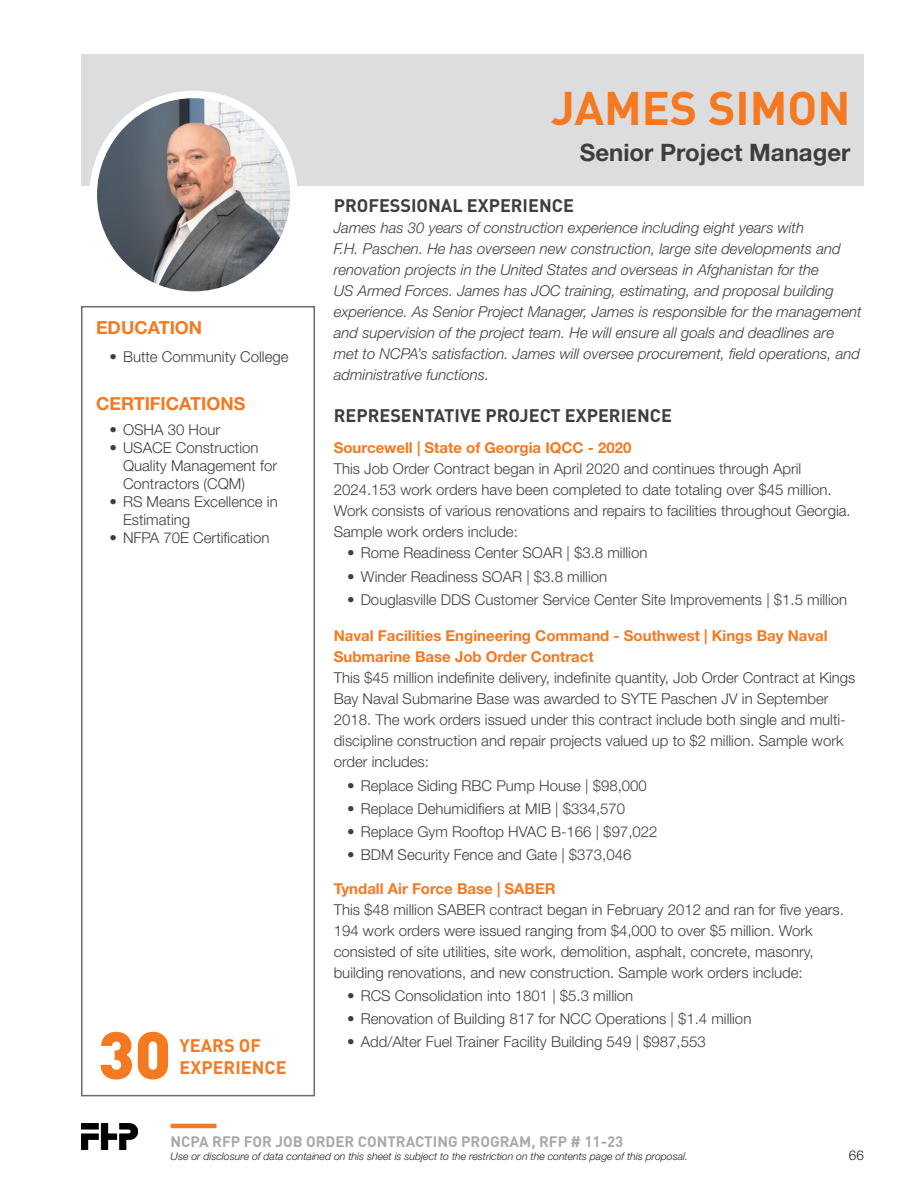
<style>
.page{position:relative;width:918px;height:1188px;background:#fff}
.page>*{position:absolute;margin:0;border:0;box-sizing:border-box;transform-origin:0 0}
.Years_Exp{font:900 66px "DIN";color:#f47921}
.Resume_Name{font:700 46.5px "DIN";color:#f47921}
.Resume_Title{font:700 24px "Helvetica Neue LT Std";color:#3e3e3f}
.Headers{font:700 18px "DIN";color:#3e3e3f}
.Side_Bar_Header{font:700 18px "Helvetica Neue LT Std";color:#f47921}
.Years_of_Experience{font:700 18px/21.6px "DIN";color:#f47921}
.Resume_Body_Copy{font:300 15px/21px "Helvetica Neue LT Std";color:#3e3e3f}
.Experience_Body_Copy{font:italic 300 15px/21px "Helvetica Neue LT Std";color:#3e3e3f}
.Project_Name{font:300 15px/21px "Helvetica Neue LT Std";color:#3e3e3f}
.Project_Name-2{font:700 15px/21px "Helvetica Neue LT Std";color:#f47921}
.t1{font:700 15px "DIN";color:#a8a9ad}
.t2{font:300 13.5px "Helvetica Neue LT Std";color:#231f20}
.t3{font:italic 300 10.5px "Helvetica Neue LT Std";color:#231f20}
.s1{font-weight:700;color:#f47921}
</style>
<div class="page">
<img style="left:81px;top:1124px;width:56px;height:26px">
<hr style="left:171px;top:1124px;width:46px;height:4px;background:#f47921">
<div style="left:81px;top:306px;width:234px;height:790px;border:2px solid #666d70"></div>
<div style="left:81px;top:54px;width:783px;height:132px;background:#dcdddf"></div>
<img style="left:93px;top:94px;width:201px;height:201px;border-radius:100px">
<div style="left:90px;top:91px;width:208px;height:208px;border:8px solid #fff;border-radius:50%"></div>
<p class="Side_Bar_Header" style="left:96px;top:316px;width:108px">EDUCATION</p>
<p class="Resume_Body_Copy" style="left:110px;top:345px;width:181px">• Butte Community College</p>
<p class="Side_Bar_Header" style="left:96px;top:393px;width:151px">CERTIFICATIONS</p>
<p class="Resume_Body_Copy" style="left:110px;top:419px;width:112px">• OSHA 30 Hour</p>
<p class="Resume_Body_Copy" style="left:123px;top:438px;width:156px;line-height:18px;text-indent:-14px">• USACE Construction<br>Quality Management for<br>Contractors (CQM)</p>
<p class="Resume_Body_Copy" style="left:123px;top:492px;width:156px;line-height:18px;text-indent:-14px">• RS Means Excellence in<br>Estimating</p>
<p class="Resume_Body_Copy" style="left:110px;top:527px;width:161px">• NFPA 70E Certification</p>
<p class="Years_Exp" style="left:98px;top:1011px;width:75px">30</p>
<p class="Years_of_Experience" style="left:180px;top:1034px;width:108px">YEARS OF<br>EXPERIENCE</p>
<p class="Resume_Name" style="left:551px;top:78px;width:301px">JAMES SIMON</p>
<p class="Resume_Title" style="left:580px;top:138px;width:272px">Senior Project Manager</p>
<p class="Headers" style="left:334px;top:194px;width:242px">PROFESSIONAL EXPERIENCE</p>
<p class="Experience_Body_Copy" style="left:334px;top:217px;width:529px">James has 30 years of construction experience including eight years with<br>F.H. Paschen. He has overseen new construction, large site developments and renovation projects in the United States and overseas in Afghanistan for the<br>US Armed Forces. James has JOC training, estimating, and proposal building experience. As Senior Project Manager, James is responsible for the management and supervision of the project team. He will ensure all goals and deadlines are met to NCPA’s satisfaction. James will oversee procurement, field operations, and administrative functions.</p>
<p class="Headers" style="left:334px;top:404px;width:340px">REPRESENTATIVE PROJECT EXPERIENCE</p>
<p class="Project_Name" style="left:334px;top:437px;width:519px"><span class="s1">Sourcewell | State of Georgia IQCC - 2020<br></span>This Job Order Contract began in April 2020 and continues through April 2024.153 work orders have been completed to date totaling over $45 million.<br>Work consists of various renovations and repairs to facilities throughout Georgia.<br>Sample work orders include:</p>
<p class="Resume_Body_Copy" style="left:347px;top:542px;width:302px">• Rome Readiness Center SOAR | $3.8 million</p>
<p class="Resume_Body_Copy" style="left:347px;top:565px;width:262px">• Winder Readiness SOAR | $3.8 million</p>
<p class="Resume_Body_Copy" style="left:347px;top:589px;width:501px">• Douglasville DDS Customer Service Center Site Improvements | $1.5 million</p>
<p class="Project_Name-2" style="left:334px;top:625px;width:496px">Naval Facilities Engineering Command - Southwest | Kings Bay Naval<br>Submarine Base Job Order Contract</p>
<p class="Resume_Body_Copy" style="left:334px;top:667px;width:523px">This $45 million indefinite delivery, indefinite quantity, Job Order Contract at Kings Bay Naval Submarine Base was awarded to SYTE Paschen JV in September 2018. The work orders issued under this contract include both single and multi&shy;discipline construction and repair projects valued up to $2 million. Sample work order includes:</p>
<p class="Resume_Body_Copy" style="left:347px;top:774px;width:301px">• Replace Siding RBC Pump House | $98,000</p>
<p class="Resume_Body_Copy" style="left:347px;top:798px;width:280px">• Replace Dehumidifiers at MIB | $334,570</p>
<p class="Resume_Body_Copy" style="left:347px;top:821px;width:312px">• Replace Gym Rooftop HVAC B-166 | $97,022</p>
<p class="Resume_Body_Copy" style="left:347px;top:844px;width:286px">• BDM Security Fence and Gate | $373,046</p>
<p class="Project_Name-2" style="left:334px;top:878px;width:223px">Tyndall Air Force Base | SABER</p>
<p class="Resume_Body_Copy" style="left:334px;top:899px;width:512px">This $48 million SABER contract began in February 2012 and ran for five years.<br>194 work orders were issued ranging from $4,000 to over $5 million. Work consisted of site utilities, site work, demolition, asphalt, concrete, masonry, building renovations, and new construction. Sample work orders include:</p>
<p class="Resume_Body_Copy" style="left:347px;top:985px;width:288px">• RCS Consolidation into 1801 | $5.3 million</p>
<p class="Resume_Body_Copy" style="left:347px;top:1008px;width:406px">• Renovation of Building 817 for NCC Operations | $1.4 million</p>
<p class="Resume_Body_Copy" style="left:347px;top:1031px;width:360px">• Add/Alter Fuel Trainer Facility Building 549 | $987,553</p>
<p class="t1" style="left:171px;top:1132px;width:454px">NCPA RFP FOR JOB ORDER CONTRACTING PROGRAM, RFP # 11-23</p>
<p class="t3" style="left:171px;top:1150px;width:519px">Use or disclosure of data contained on this sheet is subject to the restriction on the contents page of this proposal.</p>
<p class="t2" style="left:849px;top:1147px;width:17px">66</p>
</div>
